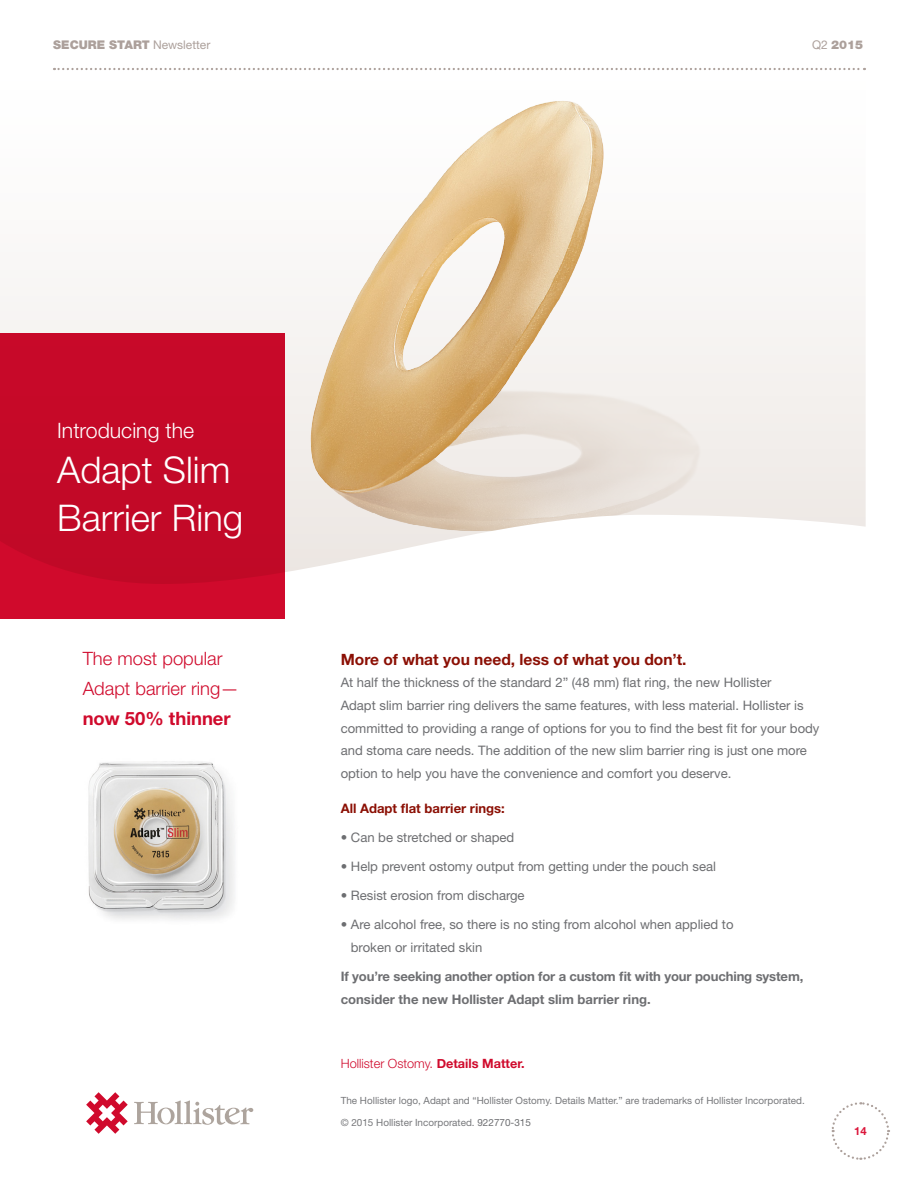
<style>
.page{position:relative;width:918px;height:1188px;background:#fff}
.page>*{position:absolute;margin:0;border:0;box-sizing:border-box;transform-origin:0 0}
.t1{font:300 36.75px/48.2px "Helvetica Neue LT Std";color:#fff}
.t2{font:300 21.3px "Helvetica Neue LT Std";color:#fff}
.t3{font:300 18.45px/29.7px "Helvetica Neue LT Std";color:#d00a2c}
.t4{font:700 18.45px "Helvetica Neue LT Std";color:#d00a2c}
.t5{font:700 15.6px "Helvetica Neue LT Std";color:#8b0f04}
.t6{font:13.05px/22.6px "Helvetica Neue LT Std";color:#6d6e71}
.t7{font:700 13.05px/22.6px "Helvetica Neue LT Std";letter-spacing:-.01em;color:#6d6e71}
.t8{font:700 13.05px "Helvetica Neue LT Std";color:#8b0f04}
.t9{font:300 12.75px "Helvetica Neue LT Std";color:#d00a2c}
.t10{font:900 12px "Helvetica Neue LT Std";color:#aca09b}
.t11{font:700 11.25px "Helvetica Neue LT Std";color:#db163b}
.t12{font:9.9px "Helvetica Neue LT Std";color:#77787b}
.s1{font-weight:400}
.s2{font-family:"Helvetica Neue";font-weight:700}
.s3{color:#6d6e71}
</style>
<div class="page">
<svg style="left:831px;top:1102px;width:59px;height:58px"></svg>
<svg style="left:54px;top:68px;width:811px;height:2px"></svg>
<svg style="left:0;top:287px;width:866px;height:240px"></svg>
<img style="left:184px;top:101px;width:662px;height:471px">
<div style="left:0;top:333px;width:285px;height:285px;background:#c50928"></div>
<img style="left:88px;top:761px;width:147px;height:159px">
<svg style="left:86px;top:1092px;width:42px;height:42px"></svg>
<svg style="left:134px;top:1100px;width:119px;height:25px"></svg>
<p class="t10" style="left:53px;top:38px;width:159px">SECURE START <span class="s1">Newsletter</span></p>
<p class="t10" style="left:812px;top:38px;width:53px"><span class="s1">Q2</span> 2015</p>
<h2 class="t2" style="left:57px;top:417px;width:138px">Introducing the</h2>
<h1 class="t1" style="left:57px;top:445px;width:188px">Adapt Slim<br>Barrier Ring</h1>
<h3 class="t3" style="left:83px;top:644px;width:158px">The most popular<br>Adapt barrier ring—</h3>
<h3 class="t4" style="left:83px;top:707px;width:149px">now 50% thinner</h3>
<p class="t5" style="left:341px;top:650px;width:347px">More of what you need, less of what you don’t.</p>
<p class="t6" style="left:341px;top:671px;width:480px">At half the thickness of the standard 2” (48 mm) flat ring, the new Hollister<br>Adapt slim barrier ring delivers the same features, with less material. Hollister is committed to providing a range of options for you to find the best fit for your body and stoma care needs. The addition of the new slim barrier ring is just one more option to help you have the convenience and comfort you deserve.</p>
<p class="t8" style="left:341px;top:801px;width:166px">All Adapt flat barrier rings:</p>
<p class="t6" style="left:341px;top:826px;width:175px">• Can be stretched or shaped</p>
<p class="t6" style="left:341px;top:855px;width:377px">• Help prevent ostomy output from getting under the pouch seal</p>
<p class="t6" style="left:341px;top:884px;width:185px">• Resist erosion from discharge</p>
<p class="t6" style="left:351px;top:913px;width:384px;text-indent:-10px">• Are alcohol free, so there is no sting from alcohol when applied to broken or irritated skin</p>
<p class="t7" style="left:341px;top:965px;width:464px">If you’re seeking another option for a custom fit with your pouching system, consider the new Hollister Adapt slim barrier ring.</p>
<p class="t9" style="left:341px;top:1056px;width:186px">Hollister Ostomy. <span class="s2">Details Matter.</span></p>
<p class="t12" style="left:341px;top:1094px;width:466px">The Hollister logo, Adapt and “Hollister Ostomy. Details Matter.” are trademarks of Hollister Incorporated.</p>
<p class="t12" style="left:341px;top:1117px;width:192px">© 2015 Hollister Incorporated. <span class="s3">922770-315</span></p>
<p class="t11" style="left:854px;top:1124px;width:14px">14</p>
</div>
